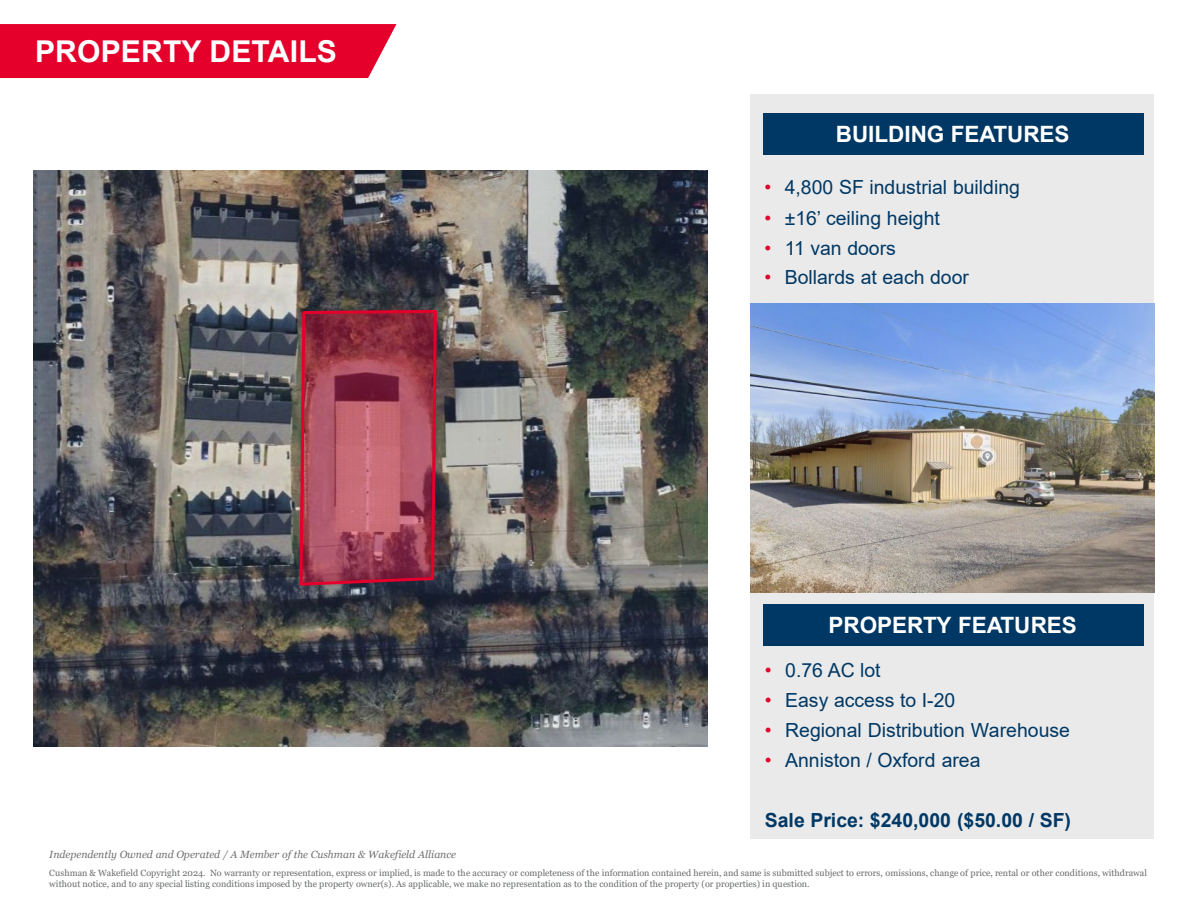
<style>
.page{position:relative;width:1188px;height:918px;background:#fff}
.page>*{position:absolute;margin:0;border:0;box-sizing:border-box;transform-origin:0 0}
.t1{font:700 30px "Arial";letter-spacing:.005em;color:#fff}
.t2{font:700 22.5px "Arial";letter-spacing:-.005em;color:#fff}
.t3{font:19.5px "Arial";color:#003865}
.t4{font:700 19.5px "Arial";color:#003865}
.t5{font:italic 10.5px "Georgia";letter-spacing:-.005em;color:#717171}
.t6{font:9px/10.8px "Georgia";color:#696b6b}
.s1{color:#e4002b}
</style>
<div class="page">
<div style="left:750px;top:94px;width:404px;height:290px;background:#eaeaea"></div>
<svg style="left:0;top:24px;width:396px;height:54px;background:#e5133a"></svg>
<div style="left:34px;top:33px;width:313px;height:36px;background:#e4002b"></div>
<div style="left:763px;top:113px;width:380px;height:42px;background:#003865"></div>
<div style="left:750px;top:572px;width:404px;height:266px;background:#eaeaea"></div>
<div style="left:763px;top:604px;width:380px;height:42px;background:#003865"></div>
<img style="left:34px;top:170px;width:674px;height:576px">
<svg style="left:298px;top:308px;width:140px;height:279px;background:#a24557"></svg>
<img style="left:750px;top:303px;width:404px;height:289px">
<p class="t1" style="left:35px;top:30px;width:303px">PROPERTY DETAILS</p>
<p class="t5" style="left:49px;top:848px;width:408px">Independently Owned and Operated / A Member of the Cushman &amp; Wakefield Alliance</p>
<p class="t2" style="left:836px;top:119px;width:235px">BUILDING FEATURES</p>
<p class="t3" style="left:764px;top:174px;width:257px"><span class="s1">•</span> 4,800 SF industrial building</p>
<p class="t3" style="left:764px;top:204px;width:177px"><span class="s1">•</span> ±16’ ceiling height</p>
<p class="t3" style="left:764px;top:234px;width:133px"><span class="s1">•</span> 11 van doors</p>
<p class="t3" style="left:764px;top:264px;width:206px"><span class="s1">•</span> Bollards at each door</p>
<p class="t2" style="left:829px;top:610px;width:250px">PROPERTY FEATURES</p>
<p class="t3" style="left:765px;top:657px;width:117px"><span class="s1">•</span> 0.76 AC lot</p>
<p class="t3" style="left:765px;top:687px;width:192px"><span class="s1">•</span> Easy access to I-20</p>
<p class="t3" style="left:765px;top:717px;width:307px"><span class="s1">•</span> Regional Distribution Warehouse</p>
<p class="t3" style="left:765px;top:747px;width:217px"><span class="s1">•</span> Anniston / Oxford area</p>
<p class="t4" style="left:765px;top:807px;width:308px">Sale Price: $240,000 ($50.00 / SF)</p>
<p class="t6" style="left:49px;top:867px;width:1099px">Cushman &amp; Wakefield Copyright 2024. No warranty or representation, express or implied, is made to the accuracy or completeness of the information contained herein, and same is submitted subject to errors, omissions, change of price, rental or other conditions, withdrawal without notice, and to any special listing conditions imposed by the property owner(s). As applicable, we make no representation as to the condition of the property (or properties) in question.</p>
</div>
